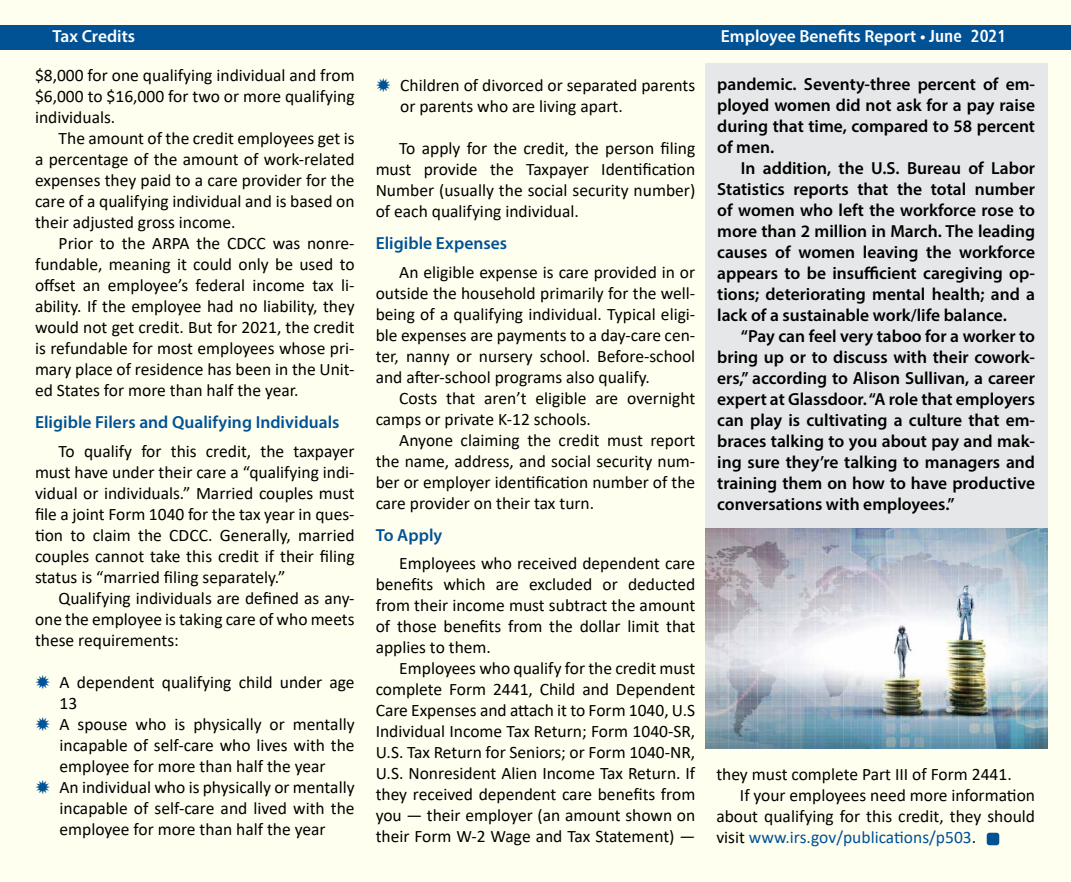
<style>
.page{position:relative;width:1071px;height:882px;background:#fff}
.page>*{position:absolute;margin:0;border:0;box-sizing:border-box;transform-origin:0 0}
.t1{font:17.5px/21px "Calibri";color:#000;text-align:justify}
.t2{font:600 17.5px/21px "Myriad Pro";color:#000;text-align:justify}
.t3{font:600 17.5px "Myriad Pro";letter-spacing:.005em;color:#005295}
.t4{font:600 17.5px "Myriad Pro";color:#fff}
.t5{font:17.5px "Calibri";color:#005295}
.s1{font-family:"Humanist 777 BT Bold Condensed B";font-weight:400}
.s2{color:#000}
</style>
<div class="page">
<div style="left:1px;top:1px;width:1070px;height:881px;background:#fffff0"></div>
<div style="left:0;top:25px;width:1071px;height:24px;background:#005295"></div>
<img style="left:706px;top:528px;width:341px;height:221px">
<div style="left:705px;top:63px;width:342px;height:465px;background:#e6e7e8"></div>
<div style="left:987px;top:833px;width:12px;height:12px;background:#005295;border-radius:3px"></div>
<p class="t4" style="left:52px;top:25px;width:84px">Tax Credits</p>
<p class="t4" style="left:721px;top:25px;width:287px">Employee Benefits Report • <span class="s1">June 2021</span></p>
<p class="t2" style="left:717px;top:74px;width:319px">pandemic. Seventy-three percent of em&shy;ployed women did not ask for a pay raise during that time, compared to 58 percent of men.</p>
<p class="t2" style="left:717px;top:158px;width:319px;text-indent:24px">In addition, the U.S. Bureau of Labor Statistics reports that the total number of women who left the workforce rose to more than 2 million in March. The leading causes of women leaving the workforce appears to be insufficient caregiving op&shy;tions; deteriorating mental health; and a lack of a sustainable work/life balance.</p>
<p class="t2" style="left:717px;top:326px;width:319px;text-indent:24px">“Pay can feel very taboo for a worker to bring up or to discuss with their cowork&shy;ers,” according to Alison Sullivan, a career expert at Glassdoor. “A role that employers can play is cultivating a culture that em&shy;braces talking to you about pay and mak&shy;ing sure they’re talking to managers and training them on how to have productive conversations with employees.”</p>
<p class="t1" style="left:35px;top:65px;width:321px">$8,000 for one qualifying individual and from $6,000 to $16,000 for two or more qualifying individuals.</p>
<p class="t1" style="left:35px;top:128px;width:321px;text-indent:24px">The amount of the credit employees get is a percentage of the amount of work-related expenses they paid to a care provider for the care of a qualifying individual and is based on their adjusted gross income.</p>
<p class="t1" style="left:35px;top:233px;width:321px;text-indent:24px">Prior to the ARPA the CDCC was nonre&shy;fundable, meaning it could only be used to offset an employee’s federal income tax li&shy;ability. If the employee had no liability, they would not get credit. But for 2021, the credit is refundable for most employees whose pri&shy;mary place of residence has been in the Unit&shy;ed States for more than half the year.</p>
<p class="t3" style="left:35px;top:411px;width:306px">Eligible Filers and Qualifying Individuals</p>
<p class="t1" style="left:35px;top:440px;width:321px;text-indent:24px">To qualify for this credit, the taxpayer must have under their care a “qualifying indi&shy;vidual or individuals.” Married couples must file a joint Form 1040 for the tax year in ques&shy;tion to claim the CDCC. Generally, married couples cannot take this credit if their filing status is “married filing separately.”</p>
<p class="t1" style="left:35px;top:587px;width:321px;text-indent:24px">Qualifying individuals are defined as any&shy;one the employee is taking care of who meets these requirements:</p>
<p class="t1" style="left:60px;top:671px;width:297px;text-align:left">A dependent qualifying child under age 13<br>A spouse who is physically or mentally incapable of self-care who lives with the employee for more than half the year<br>An individual who is physically or mentally incapable of self-care and lived with the employee for more than half the year</p>
<p class="t1" style="left:400px;top:74px;width:297px">Children of divorced or separated parents or parents who are living apart.</p>
<p class="t1" style="left:376px;top:137px;width:321px;text-indent:24px">To apply for the credit, the person filing must provide the Taxpayer Identification Number (usually the social security number) of each qualifying individual.</p>
<p class="t3" style="left:376px;top:232px;width:133px">Eligible Expenses</p>
<p class="t1" style="left:376px;top:261px;width:321px;text-indent:24px">An eligible expense is care provided in or outside the household primarily for the well&shy;being of a qualifying individual. Typical eligi&shy;ble expenses are payments to a day-care cen&shy;ter, nanny or nursery school. Before-school and after-school programs also qualify.</p>
<p class="t1" style="left:376px;top:387px;width:321px;text-indent:24px">Costs that aren’t eligible are overnight camps or private K-12 schools.</p>
<p class="t1" style="left:376px;top:429px;width:321px;text-indent:24px">Anyone claiming the credit must report the name, address, and social security num&shy;ber or employer identification number of the care provider on their tax turn.</p>
<p class="t3" style="left:376px;top:524px;width:68px">To Apply</p>
<p class="t1" style="left:376px;top:553px;width:321px;text-indent:24px">Employees who received dependent care benefits which are excluded or deducted from their income must subtract the amount of those benefits from the dollar limit that applies to them.</p>
<p class="t1" style="left:376px;top:658px;width:321px;text-indent:24px">Employees who qualify for the credit must complete Form 2441, Child and Dependent Care Expenses and attach it to Form 1040, U.S Individual Income Tax Return; Form 1040-SR, U.S. Tax Return for Seniors; or Form 1040-NR, U.S. Nonresident Alien Income Tax Return. If they received dependent care benefits from you — their employer (an amount shown on their Form W-2 Wage and Tax Statement) —</p>
<p class="t1" style="left:716px;top:763px;width:297px">they must complete Part III of Form 2441.</p>
<p class="t1" style="left:740px;top:784px;width:297px">If your employees need more information</p>
<p class="t1" style="left:716px;top:805px;width:320px">about qualifying for this credit, they should</p>
<p class="t5" style="left:716px;top:825px;width:261px"><span class="s2">visit</span> www.irs.gov/publications/p503<span class="s2">.</span></p>
</div>
